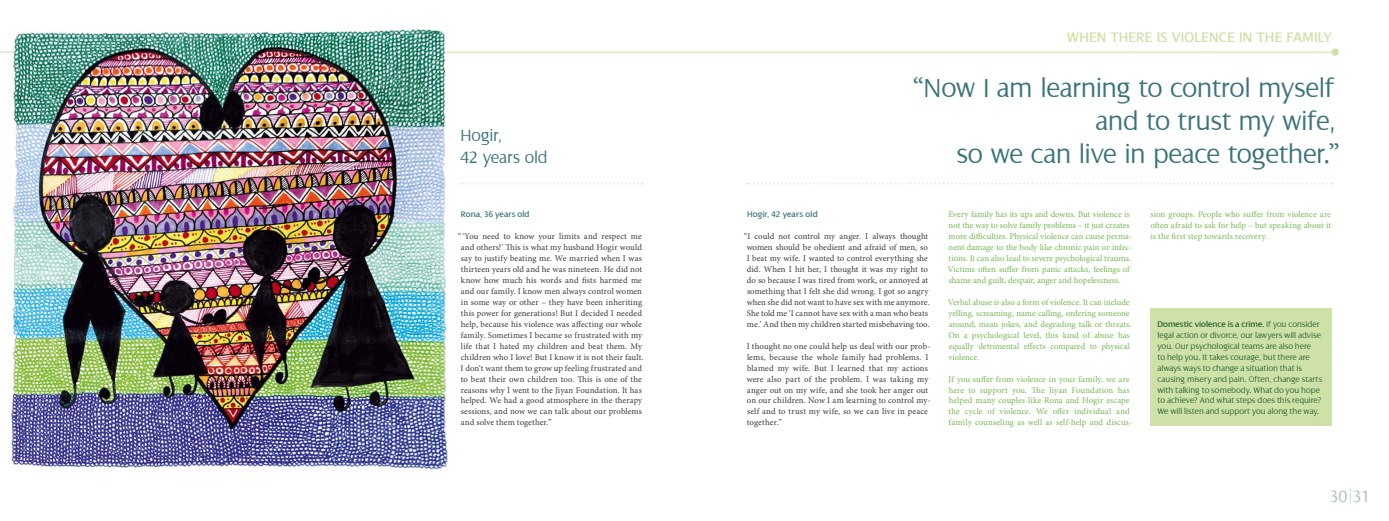
<style>
.page{position:relative;width:1389px;height:521px;background:#fff}
.page>*{position:absolute;margin:0;border:0;box-sizing:border-box;transform-origin:0 0}
.t1{font:300 28px/32.8px "Dialog";letter-spacing:-.02em;color:#39737c;text-align:right}
.t2{font:300 17.5px/21.9px "Dialog";letter-spacing:-.015em;color:#39737c}
.t3{font:300 17.5px "Dialog";color:#b0bfc5}
.t4{font:14.88px "Dialog";letter-spacing:.01em;color:#cee1a7}
.t5{font:8.75px/10.9px "Minion Pro";letter-spacing:.005em;color:#3b3b3a}
.t6{font:8.75px/10.9px "Minion Pro";color:#74b951}
.t7{font:300 8.75px/10.9px "Dialog";letter-spacing:-.005em;color:#266034}
.t8{font:8.75px "Dialog";letter-spacing:.01em;color:#39737c}
.s1{font-family:"Minion Pro";font-weight:400}
.s2{font-weight:400}
</style>
<div class="page">
<div style="left:1331px;top:48px;width:8px;height:8px;background:#cee1a7;border-radius:50%"></div>
<hr style="left:0;top:52px;width:1335px;height:1px;background:#cee1a7">
<svg style="left:747px;top:183px;width:585px;height:1px"></svg>
<svg style="left:461px;top:183px;width:182px;height:1px"></svg>
<div style="left:1150px;top:308px;width:182px;height:117px;background:#cee1a7"></div>
<img style="left:7px;top:29px;width:445px;height:441px">
<h2 class="t2" style="left:461px;top:124px;width:89px">Hogir,<br>42 years old</h2>
<p class="t8" style="left:461px;top:210px;width:70px">Rona, 36 years old</p>
<p class="t5" style="left:461px;top:231px;width:184px;text-indent:-3px">“‘You need to know your limits and respect me and others!’ This is what my husband Hogir would say to justify beating me. We married when I was thirteen years old and he was nineteen. He did not know how much his words and fists harmed me and our family. I know men always control women in some way or other – they have been inheriting this power for generations! But I decided I needed help, because his violence was affecting our whole family. Sometimes I became so frustrated with my life that I hated my children and beat them. My children who I love! But I know it is not their fault.<br>I don‘t want them to grow up feeling frustrated and to beat their own children too. This is one of the reasons why I went to the Jiyan Foundation. It has helped. We had a good atmosphere in the therapy sessions, and now we can talk about our problems and solve them together.”</p>
<h3 class="t4" style="left:1067px;top:30px;width:267px">WHEN THERE IS VIOLENCE IN THE FAMILY</h3>
<h1 class="t1" style="left:913px;top:72px;width:428px"><span class="s1">“</span>Now I am learning to control myself and to trust my wife,<br>so we can live in peace together.<span class="s1">”</span></h1>
<p class="t8" style="left:747px;top:210px;width:72px">Hogir, 42 years old</p>
<p class="t5" style="left:744px;top:231px;width:187px;text-align:center">“I could not control my anger. I always thought women should be obedient and afraid of men, so I beat my wife. I wanted to control everything she did. When I hit her, I thought it was my right to do so because I was tired from work, or annoyed at something that I felt she did wrong. I got so angry when she did not want to have sex with me anymore.<br>She told me ‘I cannot have sex with a man who beats me.’ And then my children started misbehaving too.</p>
<p class="t5" style="left:747px;top:340px;width:185px">I thought no one could help us deal with our prob&shy;lems, because the whole family had problems. I blamed my wife. But I learned that my actions were also part of the problem. I was taking my anger out on my wife, and she took her anger out on our children. Now I am learning to control my&shy;self and to trust my wife, so we can live in peace together.”</p>
<p class="t6" style="left:948px;top:209px;width:186px">Every family has its ups and downs. But violence is not the way to solve family problems – it just creates more difficulties. Physical violence can cause perma&shy;nent damage to the body like chronic pain or infec&shy;tions. It can also lead to severe psychological trauma.<br>Victims often suffer from panic attacks, feelings of shame and guilt, despair, anger and hopelessness.</p>
<p class="t6" style="left:948px;top:297px;width:185px">Verbal abuse is also a form of violence. It can include yelling, screaming, name calling, ordering someone around, mean jokes, and degrading talk or threats.<br>On a psychological level, this kind of abuse has equally detrimental effects compared to physical violence.</p>
<p class="t6" style="left:948px;top:373px;width:185px">If you suffer from violence in your family, we are here to support you. The Jiyan Foundation has helped many couples like Rona and Hogir escape the cycle of violence. We offer individual and family counseling as well as self-help and discus-</p>
<p class="t6" style="left:1150px;top:209px;width:182px;text-align:justify">sion groups. People who suffer from violence are often afraid to ask for help – but speaking about it is the first step towards recovery.</p>
<p class="t7" style="left:1157px;top:319px;width:166px"><span class="s2">Domestic violence is a crime.</span> If you consider legal action or divorce, our lawyers will advise you. Our psychological teams are also here<br>to help you. It takes courage, but there are always ways to change a situation that is causing misery and pain. Often, change starts with talking to somebody. What do you hope to achieve? And what steps does this require?<br>We will listen and support you along the way.</p>
<h2 class="t3" style="left:1329px;top:487px;width:43px">30|31</h2>
</div>
